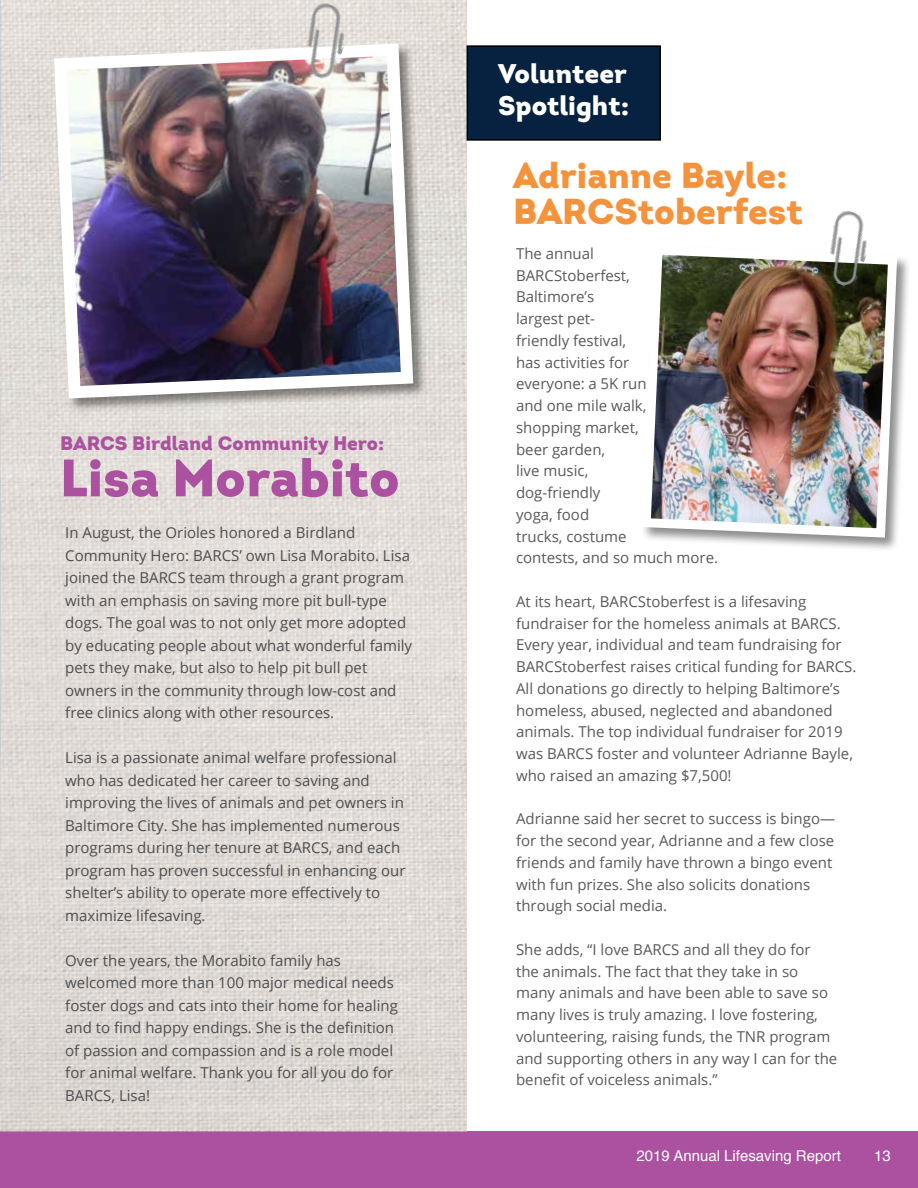
<style>
.page{position:relative;width:918px;height:1188px;background:#fff}
.page>*{position:absolute;margin:0;border:0;box-sizing:border-box;transform-origin:0 0}
.t1{font:900 52.5px "Intro";color:#ab519f}
.t2{font:900 36px/36px "Intro";color:#f5933c}
.t3{font:900 27px/32.4px "Intro";color:#fff}
.t4{font:900 19.5px "Intro";color:#ab519f}
.t5{font:15px/21.8px "Open Sans";color:#58595b}
.t6{font:15px/22.5px "Open Sans";color:#4d4d4f}
.t7{font:15px "Helvetica";color:#fff}
</style>
<div class="page">
<div style="left:0;top:1131px;width:918px;height:57px;background:#ab519f"></div>
<img style="left:0;top:0;width:467px;height:1131px">
<div style="left:53px;top:43px;width:375px;height:370px;background:#000;opacity:.45"></div>
<img style="left:48px;top:37px;width:372px;height:368px">
<img style="left:292px;top:0;width:65px;height:82px">
<hr style="left:0;top:382px;width:1px;height:467px;background:#cbcdce">
<div style="left:467px;top:46px;width:193px;height:94px;background:#072240"></div>
<div style="left:467px;top:45px;width:194px;height:96px;border:2px solid #000"></div>
<div style="left:641px;top:244px;width:271px;height:308px;background:#000;opacity:.45"></div>
<img style="left:641px;top:244px;width:261px;height:298px">
<img style="left:814px;top:210px;width:65px;height:79px">
<h3 class="t4" style="left:60px;top:430px;width:326px">BARCS Birdland Community Hero:</h3>
<h1 class="t1" style="left:60px;top:443px;width:341px">Lisa Morabito</h1>
<p class="t6" style="left:65px;top:521px;width:348px">In August, the Orioles honored a Birdland Community Hero: BARCS’ own Lisa Morabito. Lisa joined the BARCS team through a grant program with an emphasis on saving more pit bull-type dogs. The goal was to not only get more adopted by educating people about what wonderful family pets they make, but also to help pit bull pet owners in the community through low-cost and free clinics along with other resources.</p>
<p class="t6" style="left:65px;top:746px;width:342px">Lisa is a passionate animal welfare professional who has dedicated her career to saving and improving the lives of animals and pet owners in Baltimore City. She has implemented numerous programs during her tenure at BARCS, and each program has proven successful in enhancing our shelter’s ability to operate more effectively to maximize lifesaving.</p>
<p class="t6" style="left:65px;top:949px;width:334px">Over the years, the Morabito family has welcomed more than 100 major medical needs foster dogs and cats into their home for healing and to find happy endings. She is the definition of passion and compassion and is a role model for animal welfare. Thank you for all you do for BARCS, Lisa!</p>
<h3 class="t3" style="left:498px;top:57px;width:133px">Volunteer<br>Spotlight:</h3>
<h2 class="t2" style="left:513px;top:157px;width:291px">Adrianne Bayle:<br>BARCStoberfest</h2>
<p class="t5" style="left:516px;top:242px;width:204px">The annual<br>BARCStoberfest,<br>Baltimore’s<br>largest pet-<br>friendly festival,<br>has activities for<br>everyone: a 5K run<br>and one mile walk,<br>shopping market,<br>beer garden,<br>live music,<br>dog-friendly<br>yoga, food<br>trucks, costume<br>contests, and so much more.</p>
<p class="t5" style="left:516px;top:590px;width:342px">At its heart, BARCStoberfest is a lifesaving fundraiser for the homeless animals at BARCS.<br>Every year, individual and team fundraising for BARCStoberfest raises critical funding for BARCS.<br>All donations go directly to helping Baltimore’s homeless, abused, neglected and abandoned animals. The top individual fundraiser for 2019 was BARCS foster and volunteer Adrianne Bayle, who raised an amazing $7,500!</p>
<p class="t5" style="left:516px;top:808px;width:321px">Adrianne said her secret to success is bingo— for the second year, Adrianne and a few close friends and family have thrown a bingo event with fun prizes. She also solicits donations through social media.</p>
<p class="t5" style="left:516px;top:938px;width:323px">She adds, “I love BARCS and all they do for<br>the animals. The fact that they take in so many animals and have been able to save so many lives is truly amazing. I love fostering, volunteering, raising funds, the TNR program and supporting others in any way I can for the benefit of voiceless animals.”</p>
<p class="t7" style="left:637px;top:1144px;width:206px">2019 Annual Lifesaving Report</p>
<p class="t7" style="left:874px;top:1144px;width:18px">13</p>
</div>
